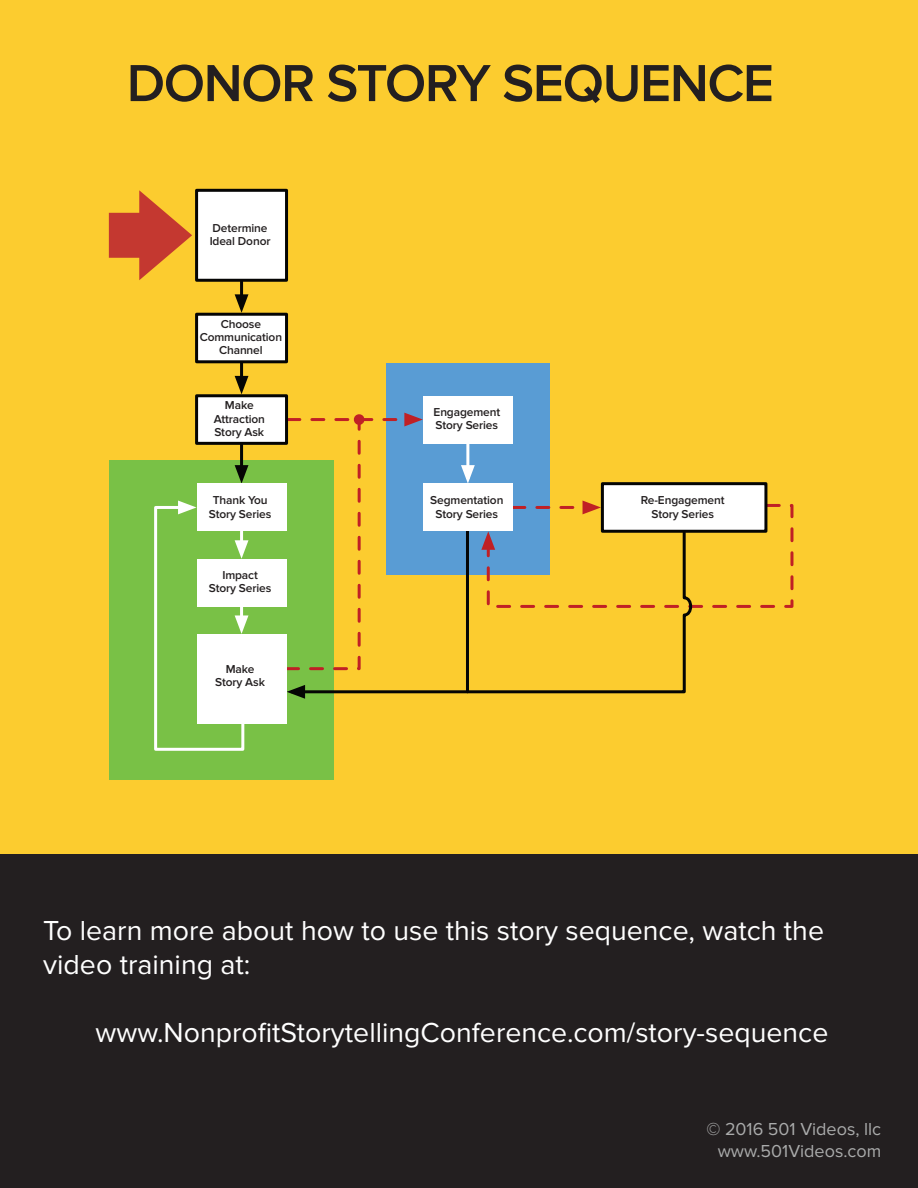
<style>
.page{position:relative;width:918px;height:1188px;background:#fff}
.page>*{position:absolute;margin:0;border:0;box-sizing:border-box;transform-origin:0 0}
.t1{font:600 54px "Proxima Nova";letter-spacing:-.025em;color:#231f20}
.t2{font:28.5px/34.2px "Proxima Nova";color:#fff}
.t3{font:18px/21.6px "Proxima Nova";color:#aaabab;text-align:right}
.t4{font:600 12px/13.2px "Proxima Nova";letter-spacing:-.01em;color:#231f20;text-align:center}
</style>
<div class="page">
<div style="left:0;top:0;width:918px;height:914px;background:#fccc2f"></div>
<div style="left:0;top:854px;width:918px;height:334px;background:#231f20"></div>
<div style="left:109px;top:460px;width:224px;height:319px;background:#79c146"></div>
<div style="left:386px;top:363px;width:164px;height:211px;background:#599cd4"></div>
<hr style="left:240px;top:282px;width:3px;height:14px;background:#050504">
<svg style="left:234px;top:293px;width:15px;height:19px"></svg>
<hr style="left:240px;top:363px;width:3px;height:14px;background:#050504">
<svg style="left:234px;top:374px;width:15px;height:20px"></svg>
<hr style="left:240px;top:445px;width:3px;height:22px;background:#050504">
<svg style="left:234px;top:464px;width:15px;height:19px"></svg>
<hr style="left:466px;top:443px;width:3px;height:24px;background:#fff">
<svg style="left:461px;top:464px;width:14px;height:19px"></svg>
<div style="left:195px;top:189px;width:93px;height:93px;background:#fff;border:3px solid #050504"></div>
<svg style="left:109px;top:190px;width:83px;height:90px"></svg>
<svg style="left:513px;top:498px;width:281px;height:110px"></svg>
<svg style="left:307px;top:530px;width:386px;height:165px"></svg>
<svg style="left:287px;top:685px;width:20px;height:14px"></svg>
<svg style="left:284px;top:410px;width:138px;height:262px"></svg>
<div style="left:197px;top:314px;width:90px;height:48px;background:#fff"></div>
<div style="left:195px;top:313px;width:93px;height:50px;border:3px solid #050504"></div>
<div style="left:195px;top:394px;width:93px;height:51px;background:#fff;border:3px solid #050504"></div>
<div style="left:197px;top:484px;width:90px;height:47px;background:#fff"></div>
<div style="left:197px;top:559px;width:90px;height:47px;background:#fff"></div>
<div style="left:197px;top:634px;width:90px;height:90px;background:#fff"></div>
<div style="left:423px;top:396px;width:90px;height:47px;background:#fff"></div>
<div style="left:423px;top:484px;width:90px;height:47px;background:#fff"></div>
<div style="left:601px;top:482px;width:166px;height:51px;background:#fff;border:3px solid #050504"></div>
<svg style="left:154px;top:500px;width:97px;height:251px"></svg>
<h1 class="t1" style="left:127px;top:52px;width:649px">DONOR STORY SEQUENCE</h1>
<p class="t4" style="left:210px;top:222px;width:62px;text-align:left">Determine<br>Ideal Donor</p>
<p class="t4" style="left:200px;top:317px;width:84px">Choose<br>Communication<br>Channel</p>
<p class="t4" style="left:214px;top:399px;width:53px">Make<br>Attraction<br>Story Ask</p>
<p class="t4" style="left:209px;top:494px;width:64px">Thank You<br>Story Series</p>
<p class="t4" style="left:209px;top:568px;width:64px">Impact<br>Story Series</p>
<p class="t4" style="left:215px;top:662px;width:51px">Make<br>Story Ask</p>
<p class="t4" style="left:434px;top:406px;width:68px;text-align:left">Engagement<br>Story Series</p>
<p class="t4" style="left:430px;top:494px;width:75px">Segmentation<br>Story Series</p>
<p class="t4" style="left:641px;top:494px;width:85px">Re-Engagement<br>Story Series</p>
<h2 class="t2" style="left:43px;top:914px;width:782px">To learn more about how to use this story sequence, watch the video training at:</h2>
<h2 class="t2" style="left:96px;top:1016px;width:734px">www.NonprofitStorytellingConference.com/story-sequence</h2>
<h3 class="t3" style="left:706px;top:1119px;width:176px">© 2016 501 Videos, llc www.501Videos.com</h3>
</div>
